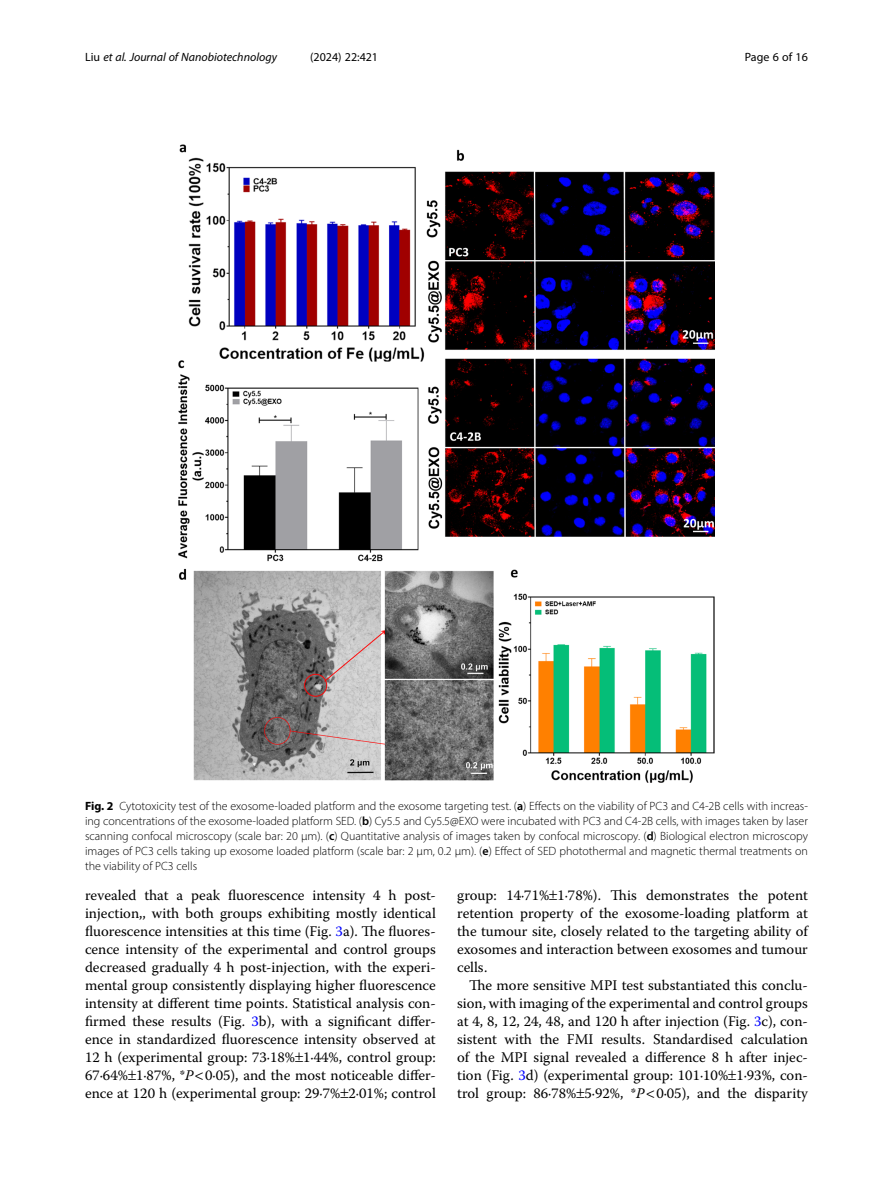
<style>
.page{position:relative;width:893px;height:1191px;background:#fff}
.page>*{position:absolute;margin:0;border:0;box-sizing:border-box;transform-origin:0 0}
.Body_Text{font:14.7px/18px "Warnock Pro";color:#000;text-align:justify}
.Body_Text_Indent{font:14.7px/18px "Warnock Pro";color:#000;text-align:justify}
.Figure_Caption{font:300 12px/15px "Myriad Pro";color:#000;text-align:justify}
.t1{font:italic 12px "Myriad Pro";color:#000}
.t2{font:12px "Myriad Pro";color:#000}
.s1{font-style:normal}
.s2{font-weight:700}
.s3{font-weight:600}
.s4{color:#00f}
.s5{font-style:italic}
</style>
<div class="page">
<img style="left:179px;top:144px;width:535px;height:638px">
<p class="t1" style="left:85px;top:50px;width:193px"><span class="s1">Liu</span> et al. Journal of Nanobiotechnology</p>
<p class="t2" style="left:310px;top:50px;width:70px">(2024) 22:421</p>
<p class="t2" style="left:745px;top:50px;width:65px">Page 6 of 16</p>
<p class="Figure_Caption" style="left:85px;top:798px;width:724px"><span class="s2">Fig. 2</span> Cytotoxicity test of the exosome-loaded platform and the exosome targeting test. (<span class="s3">a</span>) Effects on the viability of PC3 and C4-2B cells with increas&shy;ing concentrations of the exosome-loaded platform SED. (<span class="s3">b</span>) Cy5.5 and Cy5.5@EXO were incubated with PC3 and C4-2B cells, with images taken by laser scanning confocal microscopy (scale bar: 20 μm). (<span class="s3">c</span>) Quantitative analysis of images taken by confocal microscopy. (<span class="s3">d</span>) Biological electron microscopy images of PC3 cells taking up exosome loaded platform (scale bar: 2 μm, 0.2 μm). (<span class="s3">e</span>) Effect of SED photothermal and magnetic thermal treatments on the viability of PC3 cells</p>
<p class="Body_Text" style="left:85px;top:886px;width:352px">revealed that a peak fluorescence intensity 4 h post&shy;injection,, with both groups exhibiting mostly identical fluorescence intensities at this time (Fig. <span class="s4">3</span>a). The fluores&shy;cence intensity of the experimental and control groups decreased gradually 4 h post-injection, with the experi&shy;mental group consistently displaying higher fluorescence intensity at different time points. Statistical analysis con&shy;firmed these results (Fig. <span class="s4">3</span>b), with a significant differ&shy;ence in standardized fluorescence intensity observed at 12 h (experimental group: 73·18% 1·44%, control group:<br>67·64% 1·87%, *<span class="s5">P</span> 0·05), and the most noticeable differ&shy;ence at 120 h (experimental group: 29·7% 2·01%; control</p>
<p class="Body_Text" style="left:457px;top:886px;width:352px">group: 14·71% 1·78%). This demonstrates the potent retention property of the exosome-loading platform at the tumour site, closely related to the targeting ability of exosomes and interaction between exosomes and tumour cells.</p>
<p class="Body_Text_Indent" style="left:457px;top:976px;width:352px;text-indent:12px">The more sensitive MPI test substantiated this conclu&shy;sion, with imaging of the experimental and control groups at 4, 8, 12, 24, 48, and 120 h after injection (Fig. <span class="s4">3</span>c), con&shy;sistent with the FMI results. Standardised calculation of the MPI signal revealed a difference 8 h after injec&shy;tion (Fig. <span class="s4">3</span>d) (experimental group: 101·10% 1·93%, con&shy;trol group: 86·78% 5·92%, *<span class="s5">P</span> 0·05), and the disparity</p>
</div>
